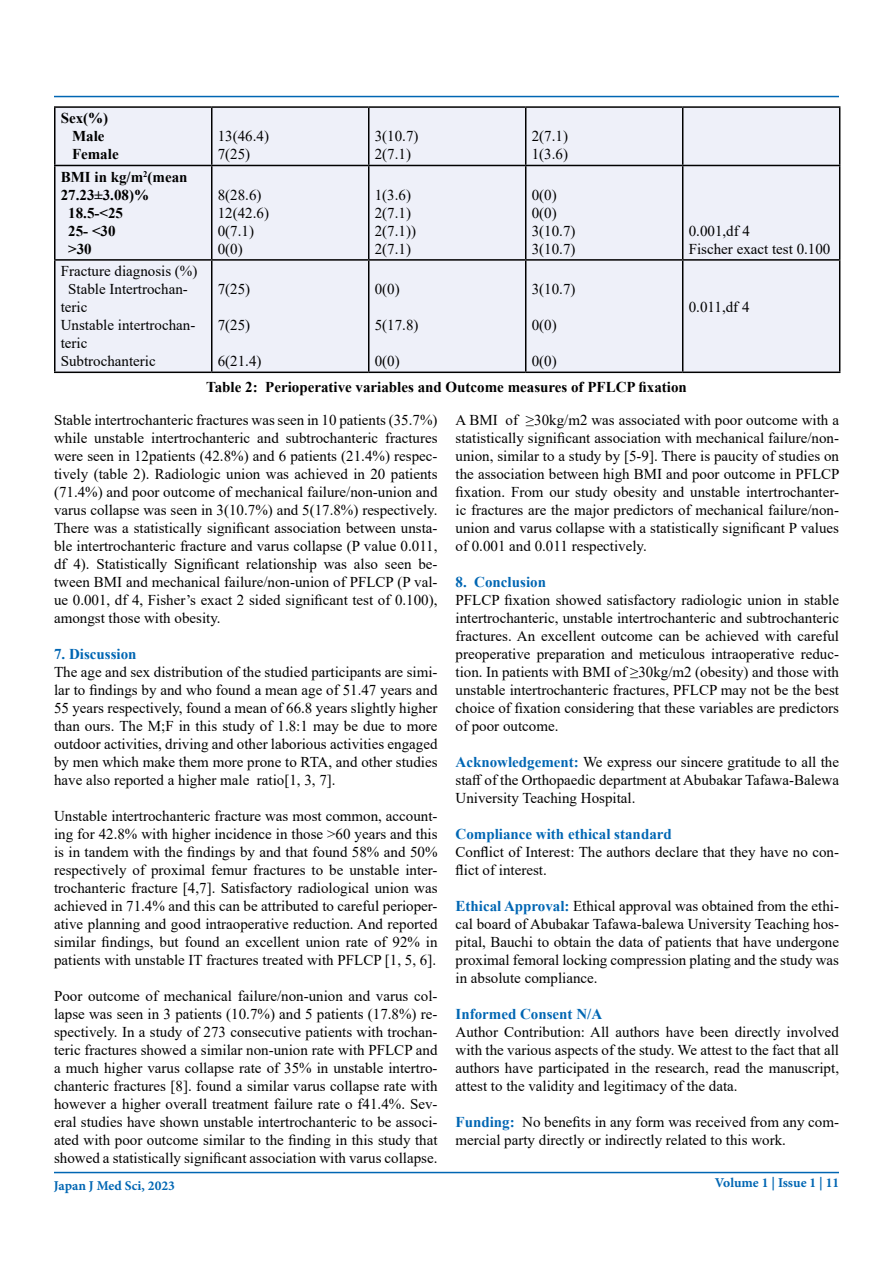
<style>
.page{position:relative;width:893px;height:1263px;background:#fff}
.page>*{position:absolute;margin:0;border:0;box-sizing:border-box;transform-origin:0 0}
.t1{font:15px/18px "Times New Roman";color:#000}
.t2{font:700 15px/18px "Times New Roman";color:#000}
.t3{font:700 15px "Times New Roman";color:#0066b3}
.t4{font:700 13.5px "Minion Pro";color:#0066b3}
.s1{font-weight:700;color:#0066b3}
</style>
<div class="page">
<hr style="left:54px;top:96px;width:785px;height:1px;background:#0066b3">
<hr style="left:54px;top:1172px;width:785px;height:1px;background:#0066b3">
<div style="left:56px;top:108px;width:783px;height:264px;background:#eef0f9"></div>
<hr style="left:54px;top:106px;width:158px;height:2px;background:#000">
<hr style="left:54px;top:108px;width:2px;height:57px;background:#000">
<hr style="left:212px;top:106px;width:157px;height:2px;background:#000">
<hr style="left:211px;top:108px;width:1px;height:57px;background:#000">
<hr style="left:369px;top:106px;width:157px;height:2px;background:#000">
<hr style="left:368px;top:108px;width:1px;height:57px;background:#000">
<hr style="left:526px;top:106px;width:157px;height:2px;background:#000">
<hr style="left:525px;top:108px;width:1px;height:57px;background:#000">
<hr style="left:683px;top:106px;width:157px;height:2px;background:#000">
<hr style="left:682px;top:108px;width:1px;height:57px;background:#000">
<hr style="left:839px;top:108px;width:1px;height:57px;background:#000">
<hr style="left:54px;top:165px;width:158px;height:1px;background:#000">
<hr style="left:54px;top:166px;width:2px;height:93px;background:#000">
<hr style="left:212px;top:165px;width:157px;height:1px;background:#000">
<hr style="left:211px;top:166px;width:1px;height:93px;background:#000">
<hr style="left:369px;top:165px;width:157px;height:1px;background:#000">
<hr style="left:368px;top:166px;width:1px;height:93px;background:#000">
<hr style="left:526px;top:165px;width:157px;height:1px;background:#000">
<hr style="left:525px;top:166px;width:1px;height:93px;background:#000">
<hr style="left:683px;top:165px;width:157px;height:1px;background:#000">
<hr style="left:682px;top:166px;width:1px;height:93px;background:#000">
<hr style="left:839px;top:166px;width:1px;height:93px;background:#000">
<hr style="left:54px;top:259px;width:158px;height:2px;background:#000">
<hr style="left:54px;top:261px;width:2px;height:111px;background:#000">
<hr style="left:212px;top:259px;width:157px;height:2px;background:#000">
<hr style="left:211px;top:261px;width:1px;height:111px;background:#000">
<hr style="left:369px;top:259px;width:157px;height:2px;background:#000">
<hr style="left:368px;top:261px;width:1px;height:111px;background:#000">
<hr style="left:526px;top:259px;width:157px;height:2px;background:#000">
<hr style="left:525px;top:261px;width:1px;height:111px;background:#000">
<hr style="left:683px;top:259px;width:157px;height:2px;background:#000">
<hr style="left:682px;top:261px;width:1px;height:111px;background:#000">
<hr style="left:839px;top:261px;width:1px;height:111px;background:#000">
<hr style="left:54px;top:372px;width:158px;height:1px;background:#000">
<hr style="left:212px;top:372px;width:157px;height:1px;background:#000">
<hr style="left:369px;top:372px;width:157px;height:1px;background:#000">
<hr style="left:526px;top:372px;width:157px;height:1px;background:#000">
<hr style="left:683px;top:372px;width:157px;height:1px;background:#000">
<p class="t2" style="left:72px;top:109px;width:48px;text-indent:-11px">Sex(%)<br>Male<br>Female</p>
<p class="t2" style="left:61px;top:167px;width:128px">BMI in kg/m<sup>2</sup>(mean</p>
<p class="t2" style="left:61px;top:185px;width:90px">27.23±3.08)%</p>
<p class="t2" style="left:68px;top:203px;width:56px">18.5-&lt;25</p>
<p class="t2" style="left:68px;top:221px;width:49px">25- &lt;30</p>
<p class="t2" style="left:68px;top:239px;width:25px">&gt;30</p>
<p class="t1" style="left:61px;top:262px;width:138px">Fracture diagnosis (%)</p>
<p class="t1" style="left:68px;top:280px;width:121px">Stable Intertrochan-</p>
<p class="t1" style="left:61px;top:298px;width:28px">teric</p>
<p class="t1" style="left:61px;top:316px;width:136px">Unstable intertrochan-</p>
<p class="t1" style="left:61px;top:334px;width:28px">teric</p>
<p class="t1" style="left:61px;top:352px;width:96px">Subtrochanteric</p>
<p class="t1" style="left:218px;top:127px;width:53px">13(46.4)<br>7(25)</p>
<p class="t1" style="left:375px;top:127px;width:45px">3(10.7)<br>2(7.1)</p>
<p class="t1" style="left:532px;top:127px;width:38px">2(7.1)<br>1(3.6)</p>
<p class="t1" style="left:218px;top:185px;width:53px">8(28.6)<br>12(42.6)<br>0(7.1)<br>0(0)</p>
<p class="t1" style="left:375px;top:185px;width:43px">1(3.6)<br>2(7.1)<br>2(7.1))<br>2(7.1)</p>
<p class="t1" style="left:532px;top:185px;width:45px">0(0)<br>0(0)<br>3(10.7)<br>3(10.7)</p>
<p class="t1" style="left:218px;top:280px;width:34px">7(25)</p>
<p class="t1" style="left:218px;top:316px;width:34px">7(25)</p>
<p class="t1" style="left:218px;top:352px;width:45px">6(21.4)</p>
<p class="t1" style="left:375px;top:280px;width:26px">0(0)</p>
<p class="t1" style="left:375px;top:316px;width:45px">5(17.8)</p>
<p class="t1" style="left:375px;top:352px;width:26px">0(0)</p>
<p class="t1" style="left:532px;top:280px;width:45px">3(10.7)</p>
<p class="t1" style="left:532px;top:316px;width:26px">0(0)</p>
<p class="t1" style="left:532px;top:352px;width:26px">0(0)</p>
<p class="t1" style="left:689px;top:221px;width:143px">0.001,df 4<br>Fischer exact test 0.100</p>
<p class="t1" style="left:689px;top:298px;width:62px">0.011,df 4</p>
<p class="t2" style="left:206px;top:377px;width:482px">Table 2: Perioperative variables and Outcome measures of PFLCP fixation</p>
<p class="t1" style="left:54px;top:410px;width:385px;text-align:justify">Stable intertrochanteric fractures was seen in 10 patients (35.7%) while unstable intertrochanteric and subtrochanteric fractures were seen in 12patients (42.8%) and 6 patients (21.4%) respec&shy;tively (table 2). Radiologic union was achieved in 20 patients (71.4%) and poor outcome of mechanical failure/non-union and varus collapse was seen in 3(10.7%) and 5(17.8%) respectively.<br>There was a statistically significant association between unsta&shy;ble intertrochanteric fracture and varus collapse (P value 0.011, df 4). Statistically Significant relationship was also seen be&shy;tween BMI and mechanical failure/non-union of PFLCP (P val&shy;ue 0.001, df 4, Fisher’s exact 2 sided significant test of 0.100), amongst those with obesity.</p>
<p class="t3" style="left:54px;top:643px;width:84px">7. Discussion</p>
<p class="t1" style="left:54px;top:662px;width:385px;text-align:justify">The age and sex distribution of the studied participants are simi&shy;lar to findings by and who found a mean age of 51.47 years and 55 years respectively, found a mean of 66.8 years slightly higher than ours. The M;F in this study of 1.8:1 may be due to more outdoor activities, driving and other laborious activities engaged by men which make them more prone to RTA, and other studies have also reported a higher male ratio[1, 3, 7].</p>
<p class="t1" style="left:54px;top:806px;width:385px;text-align:justify">Unstable intertrochanteric fracture was most common, account&shy;ing for 42.8% with higher incidence in those &gt;60 years and this is in tandem with the findings by and that found 58% and 50% respectively of proximal femur fractures to be unstable inter&shy;trochanteric fracture [4,7]. Satisfactory radiological union was achieved in 71.4% and this can be attributed to careful perioper&shy;ative planning and good intraoperative reduction. And reported similar findings, but found an excellent union rate of 92% in patients with unstable IT fractures treated with PFLCP [1, 5, 6].</p>
<p class="t1" style="left:54px;top:986px;width:385px;text-align:justify">Poor outcome of mechanical failure/non-union and varus col&shy;lapse was seen in 3 patients (10.7%) and 5 patients (17.8%) re&shy;spectively. In a study of 273 consecutive patients with trochan&shy;teric fractures showed a similar non-union rate with PFLCP and a much higher varus collapse rate of 35% in unstable intertro&shy;chanteric fractures [8]. found a similar varus collapse rate with however a higher overall treatment failure rate o f41.4%. Sev&shy;eral studies have shown unstable intertrochanteric to be associ&shy;ated with poor outcome similar to the finding in this study that showed a statistically significant association with varus collapse.</p>
<p class="t1" style="left:456px;top:410px;width:386px;text-align:justify">A BMI of ≥30kg/m2 was associated with poor outcome with a statistically significant association with mechanical failure/non&shy;union, similar to a study by [5-9]. There is paucity of studies on the association between high BMI and poor outcome in PFLCP fixation. From our study obesity and unstable intertrochanter&shy;ic fractures are the major predictors of mechanical failure/non&shy;union and varus collapse with a statistically significant P values of 0.001 and 0.011 respectively.</p>
<p class="t3" style="left:456px;top:571px;width:92px">8. Conclusion</p>
<p class="t1" style="left:456px;top:590px;width:385px;text-align:justify">PFLCP fixation showed satisfactory radiologic union in stable intertrochanteric, unstable intertrochanteric and subtrochanteric fractures. An excellent outcome can be achieved with careful preoperative preparation and meticulous intraoperative reduc&shy;tion. In patients with BMI of ≥30kg/m2 (obesity) and those with unstable intertrochanteric fractures, PFLCP may not be the best choice of fixation considering that these variables are predictors of poor outcome.</p>
<p class="t1" style="left:456px;top:752px;width:385px;text-align:justify"><span class="s1">Acknowledgement:</span> We express our sincere gratitude to all the staff of the Orthopaedic department at Abubakar Tafawa-Balewa University Teaching Hospital.</p>
<p class="t3" style="left:456px;top:823px;width:218px">Compliance with ethical standard</p>
<p class="t1" style="left:456px;top:842px;width:385px">Conflict of Interest: The authors declare that they have no con&shy;flict of interest.</p>
<p class="t1" style="left:456px;top:896px;width:385px;text-align:justify"><span class="s1">Ethical Approval:</span> Ethical approval was obtained from the ethi&shy;cal board of Abubakar Tafawa-balewa University Teaching hos&shy;pital, Bauchi to obtain the data of patients that have undergone proximal femoral locking compression plating and the study was in absolute compliance.</p>
<p class="t3" style="left:456px;top:1003px;width:148px">Informed Consent N/A</p>
<p class="t1" style="left:456px;top:1022px;width:385px;text-align:justify">Author Contribution: All authors have been directly involved with the various aspects of the study. We attest to the fact that all authors have participated in the research, read the manuscript, attest to the validity and legitimacy of the data.</p>
<p class="t1" style="left:456px;top:1112px;width:385px"><span class="s1">Funding:</span> No benefits in any form was received from any com&shy;mercial party directly or indirectly related to this work.</p>
<p class="t4" style="left:54px;top:1176px;width:122px">Japan J Med Sci, 2023</p>
<p class="t4" style="left:715px;top:1173px;width:126px">Volume 1 | Issue 1 | 11</p>
</div>
